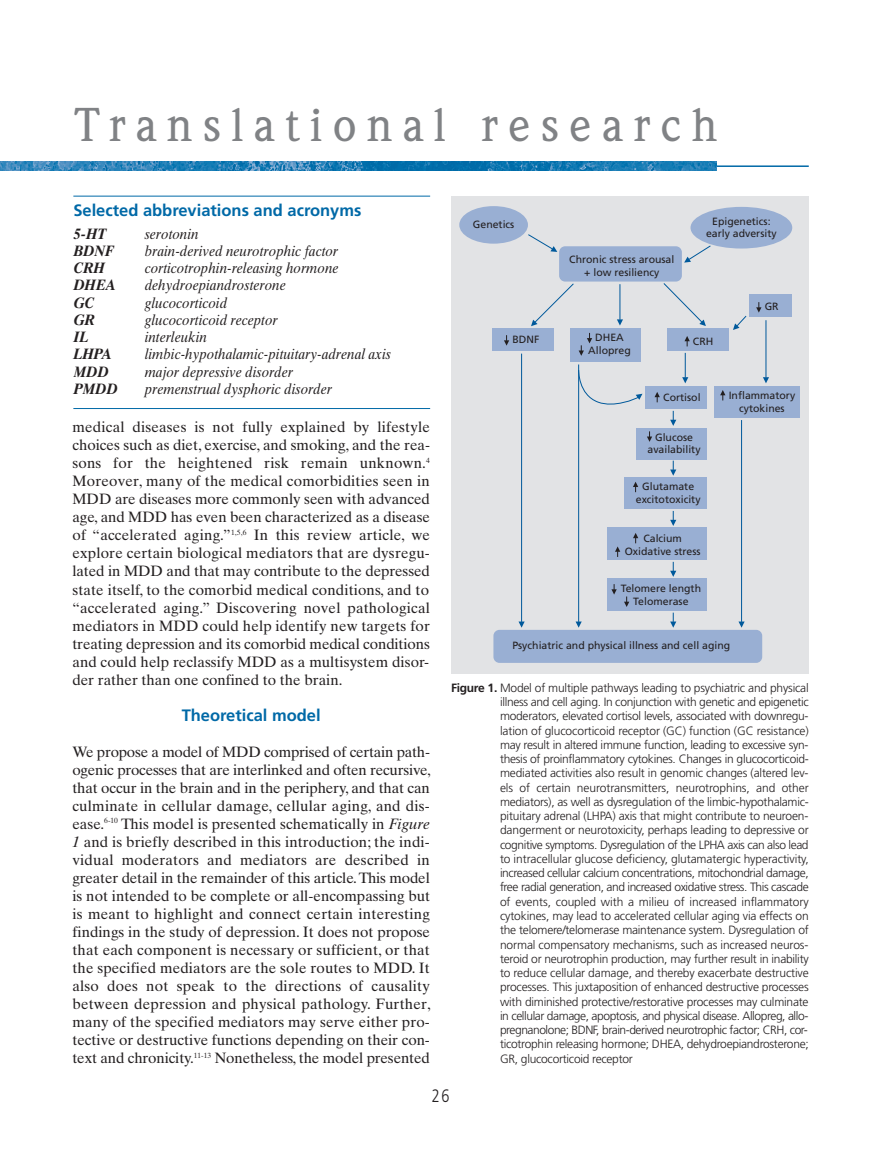
<style>
.page{position:relative;width:894px;height:1149px;background:#fff}
.page>*{position:absolute;margin:0;border:0;box-sizing:border-box;transform-origin:0 0}
.t1{font:500 46.5px "Weidemann";letter-spacing:.22em;color:#808285}
.t2{font:300 18px "Frutiger";color:#231f20;scale:.8 1}
.t3{font:700 16.5px "Frutiger";color:#0069a7}
.t4{font:15px/18px "Times Ten";color:#231f20;text-align:justify}
.t5{font:italic 15px "Times Ten";color:#231f20;scale:.9 1}
.t6{font:italic 700 15px "Times Ten";color:#231f20;scale:.9 1}
.t7{font:300 12px/14.2px "Frutiger";letter-spacing:-.025em;color:#231f20;text-align:justify}
.t8{font:10.5px/12.6px "Frutiger";color:#231f20;text-align:center}
.s1{font-style:italic}
.s2{font-weight:700}
</style>
<div class="page">
<hr style="left:370px;top:165px;width:438px;height:2px;background:#0069a7">
<img style="left:0;top:161px;width:716px;height:10px">
<hr style="left:73px;top:196px;width:357px;height:1px;background:#0069a7">
<hr style="left:73px;top:408px;width:357px;height:1px;background:#0069a7">
<div style="left:451px;top:196px;width:357px;height:477px;background:#e2e3e5"></div>
<div style="left:690px;top:207px;width:101px;height:41px;background:#99afd3;border-radius:50%"></div>
<div style="left:459px;top:206px;width:68px;height:37px;background:#99afd3;border-radius:50%"></div>
<div style="left:493px;top:629px;width:268px;height:33px;background:#99afd3;border-radius:6px"></div>
<div style="left:559px;top:246px;width:122px;height:35px;background:#99afd3;border-radius:6px"></div>
<div style="left:644px;top:386px;width:62px;height:22px;background:#99afd3"></div>
<div style="left:492px;top:328px;width:62px;height:23px;background:#99afd3"></div>
<div style="left:666px;top:328px;width:62px;height:23px;background:#99afd3"></div>
<div style="left:748px;top:294px;width:43px;height:23px;background:#99afd3"></div>
<div style="left:570px;top:328px;width:70px;height:34px;background:#99afd3"></div>
<div style="left:714px;top:386px;width:85px;height:31px;background:#99afd3"></div>
<div style="left:636px;top:428px;width:70px;height:31px;background:#99afd3"></div>
<div style="left:623px;top:477px;width:83px;height:32px;background:#99afd3"></div>
<div style="left:606px;top:527px;width:100px;height:32px;background:#99afd3"></div>
<div style="left:606px;top:578px;width:100px;height:32px;background:#99afd3"></div>
<svg style="left:670px;top:411px;width:6px;height:15px"></svg>
<svg style="left:682px;top:353px;width:6px;height:30px"></svg>
<hr style="left:619px;top:284px;width:1px;height:35px;background:#00599b">
<svg style="left:617px;top:319px;width:5px;height:6px"></svg>
<svg style="left:531px;top:283px;width:43px;height:43px"></svg>
<svg style="left:733px;top:315px;width:13px;height:15px"></svg>
<svg style="left:684px;top:245px;width:27px;height:17px"></svg>
<svg style="left:528px;top:234px;width:29px;height:18px"></svg>
<svg style="left:663px;top:283px;width:42px;height:43px"></svg>
<hr style="left:765px;top:320px;width:1px;height:57px;background:#00599b">
<svg style="left:763px;top:377px;width:5px;height:6px"></svg>
<svg style="left:670px;top:460px;width:6px;height:15px"></svg>
<svg style="left:670px;top:511px;width:6px;height:15px"></svg>
<svg style="left:670px;top:561px;width:6px;height:15px"></svg>
<svg style="left:670px;top:612px;width:6px;height:15px"></svg>
<hr style="left:740px;top:420px;width:1px;height:201px;background:#00599b">
<svg style="left:738px;top:621px;width:6px;height:6px"></svg>
<hr style="left:578px;top:364px;width:1px;height:257px;background:#00599b">
<svg style="left:575px;top:621px;width:6px;height:6px"></svg>
<hr style="left:521px;top:353px;width:1px;height:268px;background:#00599b">
<svg style="left:518px;top:621px;width:6px;height:6px"></svg>
<svg style="left:756px;top:302px;width:5px;height:10px"></svg>
<svg style="left:684px;top:336px;width:5px;height:10px"></svg>
<svg style="left:578px;top:333px;width:14px;height:23px"></svg>
<svg style="left:654px;top:392px;width:5px;height:10px"></svg>
<svg style="left:647px;top:431px;width:5px;height:10px"></svg>
<svg style="left:633px;top:482px;width:5px;height:10px"></svg>
<svg style="left:615px;top:546px;width:5px;height:10px"></svg>
<svg style="left:633px;top:533px;width:5px;height:10px"></svg>
<svg style="left:624px;top:596px;width:5px;height:10px"></svg>
<svg style="left:611px;top:584px;width:5px;height:10px"></svg>
<svg style="left:720px;top:390px;width:5px;height:10px"></svg>
<svg style="left:504px;top:335px;width:5px;height:10px"></svg>
<svg style="left:578px;top:369px;width:64px;height:40px"></svg>
<h1 class="t1" style="left:74px;top:108px;width:645px">Translational research</h1>
<p class="t3" style="left:73px;top:204px;width:289px">Selected abbreviations and acronyms</p>
<p class="t6" style="left:73px;top:227px;width:38px">5-HT</p>
<p class="t5" style="left:145px;top:228px;width:61px">serotonin</p>
<p class="t6" style="left:73px;top:245px;width:46px">BDNF</p>
<p class="t5" style="left:145px;top:245px;width:216px">brain-derived neurotrophic factor</p>
<p class="t6" style="left:73px;top:262px;width:36px">CRH</p>
<p class="t5" style="left:145px;top:262px;width:217px">corticotrophin-releasing hormone</p>
<p class="t6" style="left:73px;top:279px;width:49px">DHEA</p>
<p class="t5" style="left:145px;top:279px;width:158px">dehydroepiandrosterone</p>
<p class="t6" style="left:73px;top:296px;width:25px">GC</p>
<p class="t5" style="left:145px;top:297px;width:93px">glucocorticoid</p>
<p class="t6" style="left:73px;top:314px;width:26px">GR</p>
<p class="t5" style="left:145px;top:314px;width:149px">glucocorticoid receptor</p>
<p class="t6" style="left:73px;top:331px;width:18px">IL</p>
<p class="t5" style="left:145px;top:331px;width:71px">interleukin</p>
<p class="t6" style="left:73px;top:348px;width:45px">LHPA</p>
<p class="t5" style="left:145px;top:348px;width:275px">limbic-hypothalamic-pituitary-adrenal axis</p>
<p class="t6" style="left:73px;top:365px;width:41px">MDD</p>
<p class="t5" style="left:145px;top:366px;width:166px">major depressive disorder</p>
<p class="t6" style="left:73px;top:383px;width:51px">PMDD</p>
<p class="t5" style="left:145px;top:383px;width:209px">premenstrual dysphoric disorder</p>
<p class="t4" style="left:72px;top:419px;width:359px">medical diseases is not fully explained by lifestyle choices such as diet, exercise, and smoking, and the rea&shy;sons for the heightened risk remain unknown.<sup>4<br></sup>Moreover, many of the medical comorbidities seen in MDD are diseases more commonly seen with advanced age, and MDD has even been characterized as a disease of “accelerated aging.”<sup>1,5,6</sup> In this review article, we explore certain biological mediators that are dysregu&shy;lated in MDD and that may contribute to the depressed state itself, to the comorbid medical conditions, and to “accelerated aging.” Discovering novel pathological mediators in MDD could help identify new targets for treating depression and its comorbid medical conditions and could help reclassify MDD as a multisystem disor&shy;der rather than one confined to the brain.</p>
<p class="t3" style="left:182px;top:708px;width:140px">Theoretical model</p>
<p class="t4" style="left:72px;top:743px;width:360px">We propose a model of MDD comprised of certain path&shy;ogenic processes that are interlinked and often recursive, that occur in the brain and in the periphery, and that can culminate in cellular damage, cellular aging, and dis&shy;ease.<sup>6-10</sup> This model is presented schematically in <span class="s1">Figure 1</span> and is briefly described in this introduction; the indi&shy;vidual moderators and mediators are described in greater detail in the remainder of this article. This model is not intended to be complete or all-encompassing but is meant to highlight and connect certain interesting findings in the study of depression. It does not propose that each component is necessary or sufficient, or that the specified mediators are the sole routes to MDD. It also does not speak to the directions of causality between depression and physical pathology. Further, many of the specified mediators may serve either pro&shy;tective or destructive functions depending on their con&shy;text and chronicity.<sup>11-13</sup> Nonetheless, the model presented</p>
<p class="t8" style="left:472px;top:219px;width:43px">Genetics</p>
<p class="t8" style="left:705px;top:215px;width:72px">Epigenetics: early adversity</p>
<p class="t8" style="left:569px;top:254px;width:107px">Chronic stress arousal + low resiliency</p>
<p class="t8" style="left:764px;top:301px;width:15px">GR</p>
<p class="t8" style="left:595px;top:332px;width:30px">DHEA</p>
<p class="t8" style="left:692px;top:336px;width:22px">CRH</p>
<p class="t8" style="left:588px;top:345px;width:44px">Allopreg</p>
<p class="t8" style="left:663px;top:391px;width:39px">Cortisol</p>
<p class="t8" style="left:647px;top:431px;width:55px">Glucose availability</p>
<p class="t8" style="left:635px;top:481px;width:66px">Glutamate excitotoxicity</p>
<p class="t8" style="left:624px;top:533px;width:77px">Calcium<br>Oxidative stress</p>
<p class="t8" style="left:620px;top:583px;width:82px">Telomere length<br>Telomerase</p>
<p class="t8" style="left:512px;top:640px;width:219px">Psychiatric and physical illness and cell aging</p>
<p class="t8" style="left:512px;top:334px;width:28px">BDNF</p>
<p class="t8" style="left:728px;top:390px;width:68px">Inflammatory cytokines</p>
<p class="t7" style="left:500px;top:681px;width:310px;text-indent:-49px"><span class="s2">Figure 1.</span> Model of multiple pathways leading to psychiatric and physical illness and cell aging. In conjunction with genetic and epigenetic moderators, elevated cortisol levels, associated with downregu&shy;lation of glucocorticoid receptor (GC) function (GC resistance) may result in altered immune function, leading to excessive syn&shy;thesis of proinflammatory cytokines. Changes in glucocorticoid&shy;mediated activities also result in genomic changes (altered lev&shy;els of certain neurotransmitters, neurotrophins, and other mediators), as well as dysregulation of the limbic-hypothalamic&shy;pituitary adrenal (LHPA) axis that might contribute to neuroen&shy;dangerment or neurotoxicity, perhaps leading to depressive or cognitive symptoms. Dysregulation of the LPHA axis can also lead to intracellular glucose deficiency, glutamatergic hyperactivity, increased cellular calcium concentrations, mitochondrial damage, free radial generation, and increased oxidative stress. This cascade of events, coupled with a milieu of increased inflammatory cytokines, may lead to accelerated cellular aging via effects on the telomere/telomerase maintenance system. Dysregulation of normal compensatory mechanisms, such as increased neuros&shy;teroid or neurotrophin production, may further result in inability to reduce cellular damage, and thereby exacerbate destructive processes. This juxtaposition of enhanced destructive processes with diminished protective/restorative processes may culminate in cellular damage, apoptosis, and physical disease. Allopreg, allo&shy;pregnanolone; BDNF, brain-derived neurotrophic factor; CRH, cor&shy;ticotrophin releasing hormone; DHEA, dehydroepiandrosterone; GR, glucocorticoid receptor</p>
<p class="t2" style="left:431px;top:1088px;width:24px">26</p>
</div>
